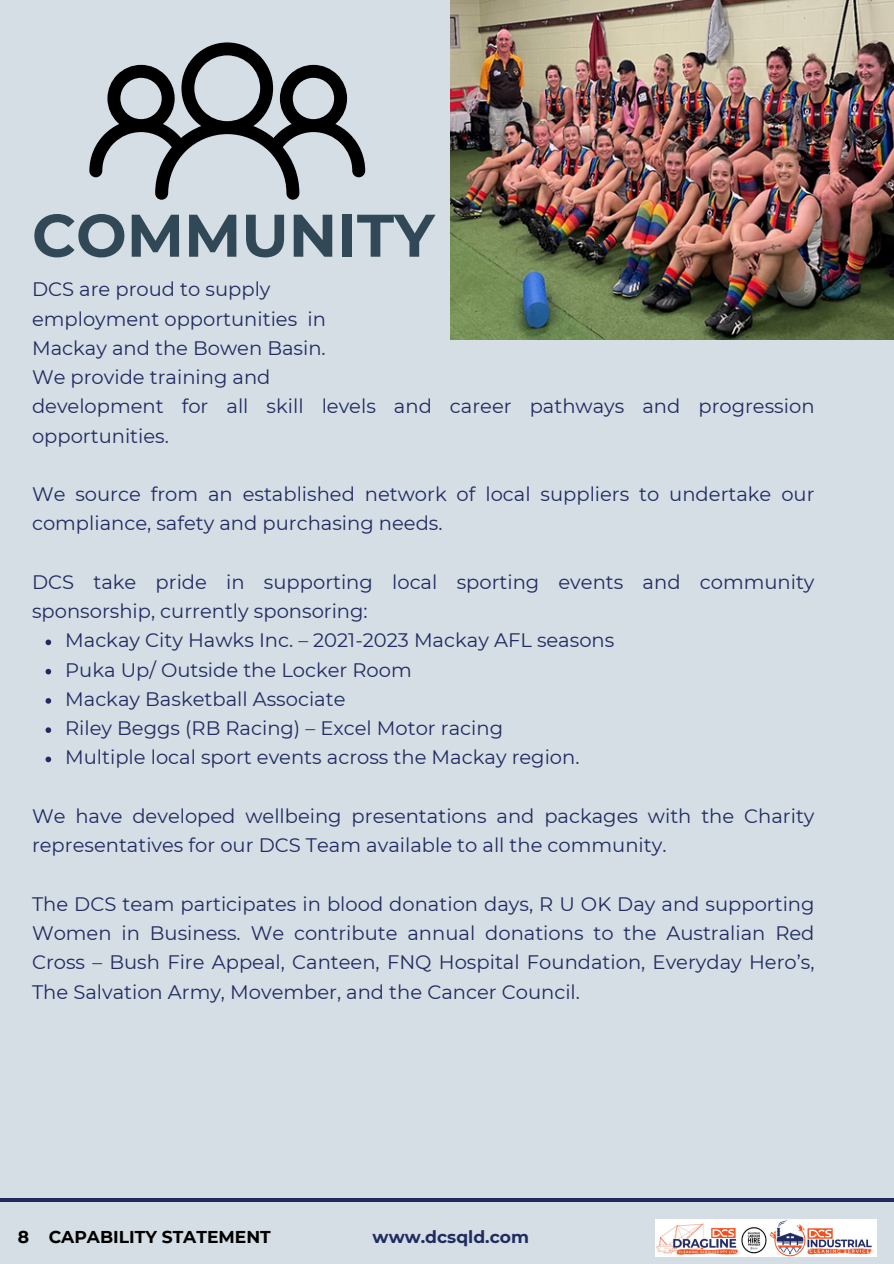
<style>
.page{position:relative;width:894px;height:1264px;background:#fff}
.page>*{position:absolute;margin:0;border:0;box-sizing:border-box;transform-origin:0 0}
.t1{font:700 60px "Montserrat";color:#314957}
.t2{font:19.5px/29.2px "Montserrat";color:#212b61}
.t3{font:700 17.1px "Montserrat";color:#000}
.t4{font:700 17.1px "Montserrat";color:#212b61}
</style>
<div class="page">
<div style="left:0;top:0;width:893px;height:1263px;background:#d4dee4"></div>
<img style="left:655px;top:1219px;width:220px;height:37px">
<hr style="left:0;top:1198px;width:893px;height:3px;background:#212b61">
<svg style="left:89px;top:42px;width:276px;height:158px;background:#989fa4"></svg>
<svg style="left:46px;top:639px;width:5px;height:6px"></svg>
<svg style="left:46px;top:668px;width:5px;height:6px"></svg>
<svg style="left:46px;top:698px;width:5px;height:5px"></svg>
<svg style="left:46px;top:727px;width:5px;height:6px"></svg>
<svg style="left:46px;top:756px;width:5px;height:6px"></svg>
<img style="left:450px;top:0;width:443px;height:340px">
<h2 class="t1" style="left:32px;top:199px;width:404px">COMMUNITY</h2>
<p class="t2" style="left:32px;top:274px;width:783px">DCS are proud to supply<br>employment opportunities in<br>Mackay and the Bowen Basin.<br>We provide training and<br>development for all skill levels and career pathways and progression opportunities.</p>
<h1 class="t2" style="left:32px;top:479px;width:783px">We source from an established network of local suppliers to undertake our compliance, safety and purchasing needs.</h1>
<h2 class="t2" style="left:32px;top:567px;width:783px">DCS take pride in supporting local sporting events and community sponsorship, currently sponsoring:</h2>
<h2 class="t2" style="left:65px;top:625px;width:550px">Mackay City Hawks Inc. – 2021-2023 Mackay AFL seasons</h2>
<h2 class="t2" style="left:65px;top:655px;width:348px">Puka Up/ Outside the Locker Room</h2>
<p class="t2" style="left:65px;top:684px;width:282px">Mackay Basketball Associate</p>
<p class="t2" style="left:65px;top:713px;width:439px">Riley Beggs (RB Racing) – Excel Motor racing</p>
<p class="t2" style="left:65px;top:742px;width:515px">Multiple local sport events across the Mackay region.</p>
<p class="t2" style="left:32px;top:801px;width:783px">We have developed wellbeing presentations and packages with the Charity representatives for our DCS Team available to all the community.</p>
<p class="t2" style="left:32px;top:889px;width:783px;text-align:justify">The DCS team participates in blood donation days, R U OK Day and supporting Women in Business. We contribute annual donations to the Australian Red Cross – Bush Fire Appeal, Canteen, FNQ Hospital Foundation, Everyday Hero’s, The Salvation Army, Movember, and the Cancer Council.</p>
<p class="t3" style="left:18px;top:1226px;width:254px">8 CAPABILITY STATEMENT</p>
<p class="t4" style="left:372px;top:1226px;width:158px">www.dcsqld.com</p>
</div>
